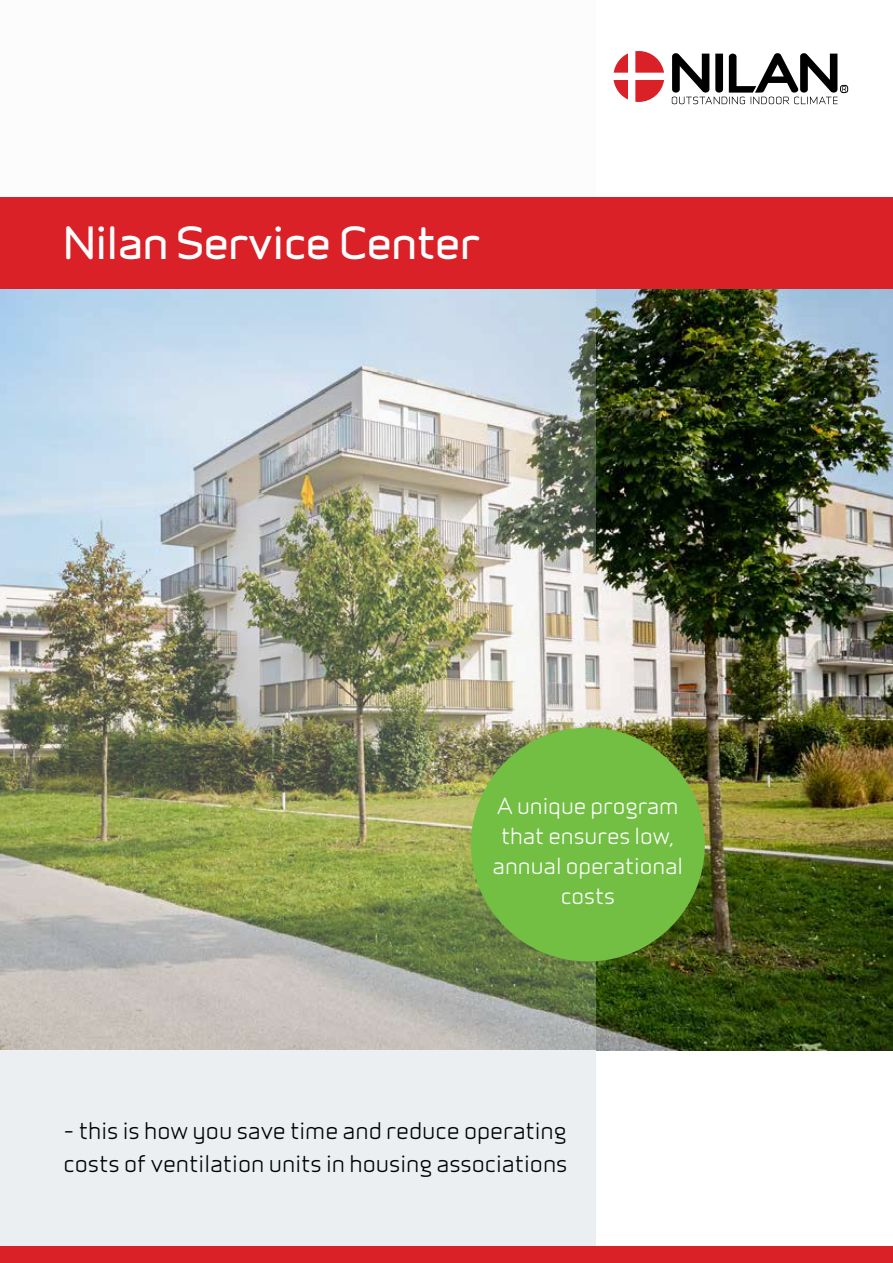
<style>
.page{position:relative;width:893px;height:1263px;background:#fff}
.page>*{position:absolute;margin:0;border:0;box-sizing:border-box;transform-origin:0 0}
.t1{font:700 42px "Infinity";color:#fff}
.t2{font:500 21.75px/33px "Infinity";color:#000}
.t3{font:500 21px/30px "Infinity";color:#fff;text-align:center}
</style>
<div class="page">
<img style="left:595px;top:289px;width:298px;height:761px">
<div style="left:0;top:1050px;width:595px;height:213px;background:#eceff1"></div>
<div style="left:840px;top:85px;width:8px;height:8px;border:1px solid #000;border-radius:3px"></div>
<svg style="left:672px;top:53px;width:174px;height:51px"></svg>
<svg style="left:613px;top:51px;width:51px;height:51px"></svg>
<img style="left:0;top:197px;width:595px;height:853px">
<div style="left:0;top:1247px;width:893px;height:16px;background:#da2128"></div>
<div style="left:0;top:198px;width:893px;height:91px;background:#da2128"></div>
<div style="left:471px;top:728px;width:234px;height:233px;background:#72bf44;border-radius:50%"></div>
<h1 class="t1" style="left:64px;top:212px;width:417px">Nilan Service Center</h1>
<p class="t3" style="left:493px;top:789px;width:192px">A unique program that ensures low, annual operational costs</p>
<p class="t2" style="left:64px;top:1113px;width:505px">– this is how you save time and reduce operating costs of ventilation units in housing associations</p>
</div>
